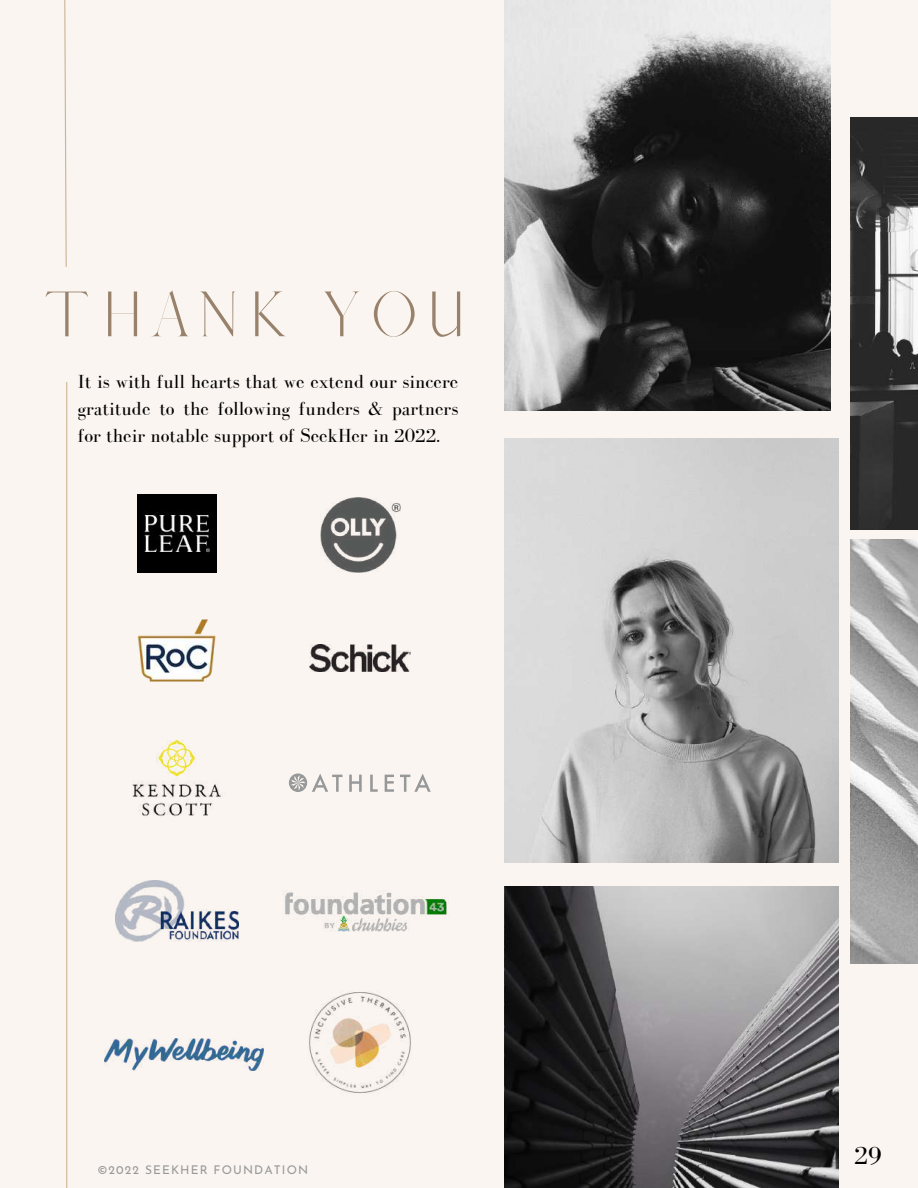
<style>
.page{position:relative;width:918px;height:1188px;background:#faf5f0}
.page>*{position:absolute;margin:0;border:0;box-sizing:border-box;transform-origin:0 0}
.t1{font:300 57.75px "Afrah";letter-spacing:.185em;color:#99826c}
.t2{font:25.8px "Bodoni FLF";color:#000}
.t3{font:19.5px/27px "Bodoni FLF";color:#000;text-align:justify}
.t4{font:12px "Josefin Sans";letter-spacing:.09em;color:#979899}
</style>
<div class="page">
<img style="left:504px;top:0;width:326px;height:411px">
<img style="left:504px;top:439px;width:334px;height:424px">
<img style="left:504px;top:886px;width:334px;height:302px">
<img style="left:851px;top:117px;width:67px;height:412px">
<img style="left:851px;top:539px;width:67px;height:424px">
<svg style="left:64px;top:0;width:3px;height:267px"></svg>
<hr style="left:66px;top:382px;width:1px;height:806px;background:#ccb494">
<svg style="left:349px;top:775px;width:13px;height:17px"></svg>
<svg style="left:370px;top:775px;width:8px;height:17px"></svg>
<svg style="left:385px;top:775px;width:9px;height:17px"></svg>
<svg style="left:400px;top:774px;width:31px;height:18px"></svg>
<svg style="left:289px;top:773px;width:53px;height:19px"></svg>
<img style="left:310px;top:645px;width:100px;height:27px">
<img style="left:132px;top:739px;width:90px;height:77px">
<img style="left:138px;top:620px;width:78px;height:62px">
<img style="left:309px;top:992px;width:102px;height:101px">
<img style="left:138px;top:494px;width:78px;height:79px">
<img style="left:321px;top:498px;width:80px;height:74px">
<img style="left:104px;top:1039px;width:160px;height:31px">
<img style="left:285px;top:892px;width:162px;height:39px">
<img style="left:116px;top:880px;width:122px;height:62px">
<h1 class="t1" style="left:44px;top:278px;width:421px">THANK YOU</h1>
<p class="t3" style="left:78px;top:368px;width:382px">It is with full hearts that we extend our sincere gratitude to the following funders &amp; partners for their notable support of SeekHer in 2022.</p>
<p class="t4" style="left:97px;top:1165px;width:212px">©2022 SEEKHER FOUNDATION</p>
<h2 class="t2" style="left:854px;top:1141px;width:29px">29</h2>
</div>
